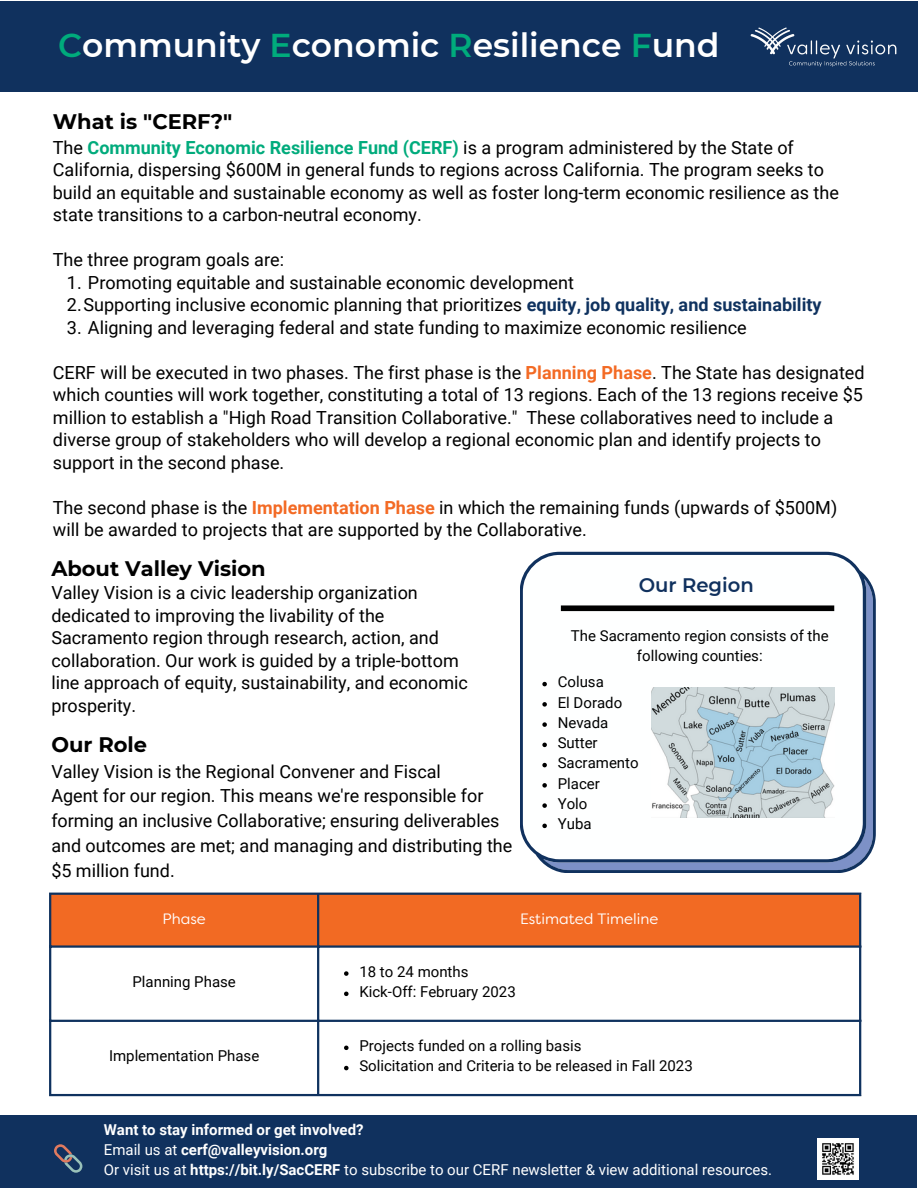
<style>
.page{position:relative;width:918px;height:1188px;background:#fff}
.page>*{position:absolute;margin:0;border:0;box-sizing:border-box;transform-origin:0 0}
.t1{font:600 33px "Montserrat";color:#fff}
.t2{font:700 21px "Montserrat";color:#000}
.t3{font:600 19.5px "Montserrat";color:#10315e}
.t4{font:18px/22.5px "Roboto";color:#000}
.t5{font:15px/20.2px "Roboto";color:#000}
.t6{font:700 15px/20.2px "Roboto";color:#fff}
.t7{font:15px "Filson Soft";color:#fff}
.s1{color:#00ab7c}
.s2{font-weight:700;color:#00ab7c}
.s3{font-weight:700;color:#0f325f}
.s4{font-weight:700;color:#f36a24}
.s5{font-weight:400}
</style>
<div class="page">
<svg style="left:520px;top:552px;width:356px;height:321px"></svg>
<img style="left:651px;top:687px;width:184px;height:131px">
<div style="left:561px;top:605px;width:273px;height:6px;background:#000"></div>
<div style="left:51px;top:895px;width:808px;height:50px;background:#f26a23"></div>
<svg style="left:344px;top:971px;width:5px;height:5px"></svg>
<svg style="left:344px;top:992px;width:5px;height:4px"></svg>
<svg style="left:344px;top:1046px;width:5px;height:4px"></svg>
<svg style="left:344px;top:1066px;width:5px;height:4px"></svg>
<hr style="left:49px;top:895px;width:2px;height:199px;background:#0f325f">
<hr style="left:317px;top:895px;width:2px;height:199px;background:#0f325f">
<hr style="left:859px;top:895px;width:2px;height:199px;background:#0f325f">
<hr style="left:49px;top:893px;width:812px;height:2px;background:#0f325f">
<hr style="left:49px;top:945px;width:812px;height:3px;background:#0f325f">
<hr style="left:49px;top:1020px;width:812px;height:2px;background:#0f325f">
<hr style="left:49px;top:1094px;width:812px;height:2px;background:#0f325f">
<div style="left:0;top:1px;width:918px;height:90px;background:#10315e"></div>
<img style="left:750px;top:27px;width:147px;height:40px">
<svg style="left:542px;top:682px;width:5px;height:4px"></svg>
<svg style="left:542px;top:702px;width:5px;height:5px"></svg>
<svg style="left:542px;top:722px;width:5px;height:5px"></svg>
<svg style="left:542px;top:743px;width:5px;height:4px"></svg>
<svg style="left:542px;top:763px;width:5px;height:4px"></svg>
<svg style="left:542px;top:783px;width:5px;height:5px"></svg>
<svg style="left:542px;top:803px;width:5px;height:5px"></svg>
<svg style="left:542px;top:824px;width:5px;height:4px"></svg>
<div style="left:0;top:1115px;width:917px;height:73px;background:#10315e"></div>
<svg style="left:54px;top:1144px;width:29px;height:29px"></svg>
<img style="left:817px;top:1138px;width:42px;height:42px">
<h1 class="t1" style="left:58px;top:25px;width:663px"><span class="s1">C</span>ommunity <span class="s1">E</span>conomic <span class="s1">R</span>esilience <span class="s1">F</span>und</h1>
<p class="t2" style="left:53px;top:109px;width:181px">What is "CERF?"</p>
<p class="t4" style="left:53px;top:136px;width:788px">The <span class="s2">Community Economic Resilience Fund (CERF)</span> is a program administered by the State of California, dispersing $600M in general funds to regions across California. The program seeks to build an equitable and sustainable economy as well as foster long-term economic resilience as the state transitions to a carbon-neutral economy.</p>
<p class="t4" style="left:53px;top:249px;width:233px">The three program goals are:</p>
<p class="t4" style="left:67px;top:271px;width:756px">1. Promoting equitable and sustainable economic development<br>2.Supporting inclusive economic planning that prioritizes <span class="s3">equity, job quality, and sustainability</span></p>
<p class="t4" style="left:67px;top:316px;width:681px">3. Aligning and leveraging federal and state funding to maximize economic resilience</p>
<p class="t4" style="left:53px;top:361px;width:813px">CERF will be executed in two phases. The first phase is the <span class="s4">Planning Phase</span>. The State has designated which counties will work together, constituting a total of 13 regions. Each of the 13 regions receive $5 million to establish a "High Road Transition Collaborative." These collaboratives need to include a diverse group of stakeholders who will develop a regional economic plan and identify projects to support in the second phase.</p>
<p class="t4" style="left:53px;top:496px;width:786px">The second phase is the <span class="s4">Implementation Phase</span> in which the remaining funds (upwards of $500M) will be awarded to projects that are supported by the Collaborative.</p>
<p class="t3" style="left:639px;top:573px;width:117px">Our Region</p>
<p class="t2" style="left:51px;top:556px;width:216px">About Valley Vision</p>
<p class="t4" style="left:51px;top:582px;width:418px">Valley Vision is a civic leadership organization dedicated to improving the livability of the Sacramento region through research, action, and collaboration. Our work is guided by a triple-bottom line approach of equity, sustainability, and economic prosperity.</p>
<p class="t5" style="left:571px;top:626px;width:259px;text-align:center">The Sacramento region consists of the following counties:</p>
<p class="t5" style="left:558px;top:672px;width:82px">Colusa<br>El Dorado<br>Nevada<br>Sutter<br>Sacramento<br>Placer<br>Yolo<br>Yuba</p>
<p class="t2" style="left:51px;top:731px;width:97px">Our Role</p>
<p class="t4" style="left:51px;top:759px;width:462px;line-height:24.8px">Valley Vision is the Regional Convener and Fiscal<br>Agent for our region. This means we're responsible for forming an inclusive Collaborative; ensuring deliverables and outcomes are met; and managing and distributing the $5 million fund.</p>
<p class="t7" style="left:163px;top:913px;width:45px">Phase</p>
<p class="t7" style="left:520px;top:913px;width:140px">Estimated Timeline</p>
<p class="t5" style="left:132px;top:972px;width:105px">Planning Phase</p>
<p class="t5" style="left:359px;top:962px;width:158px">18 to 24 months<br>Kick-Off: February 2023</p>
<p class="t5" style="left:109px;top:1046px;width:152px">Implementation Phase</p>
<p class="t5" style="left:359px;top:1036px;width:335px">Projects funded on a rolling basis<br>Solicitation and Criteria to be released in Fall 2023</p>
<p class="t6" style="left:104px;top:1120px;width:670px">Want to stay informed or get involved?<br><span class="s5">Email us at</span> cerf@valleyvision.org<br><span class="s5">Or visit us at</span> https://bit.ly/SacCERF <span class="s5">to subscribe to our CERF newsletter &amp; view additional resources.</span></p>
</div>
